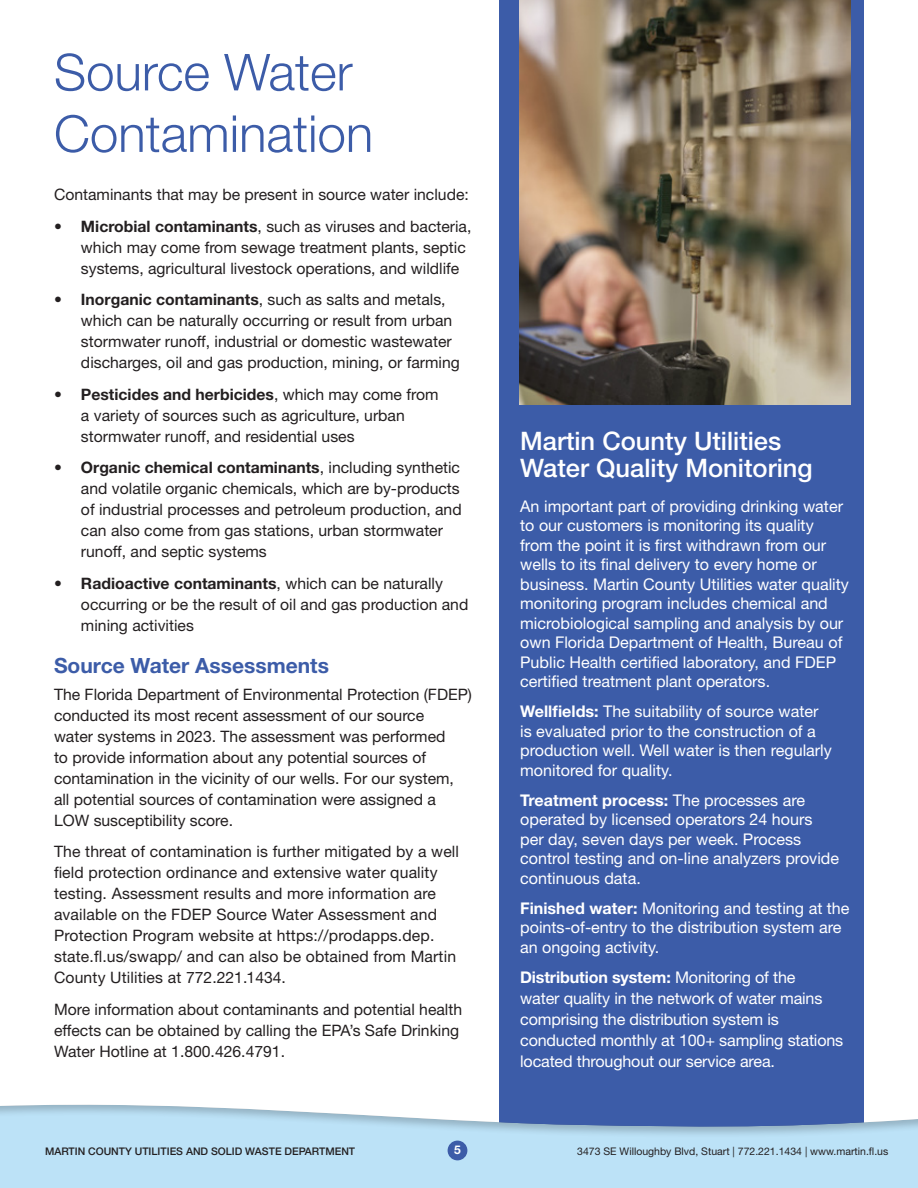
<style>
.page{position:relative;width:918px;height:1188px;background:#fff}
.page>*{position:absolute;margin:0;border:0;box-sizing:border-box;transform-origin:0 0}
.t1{font:300 51px/61.5px "Helvetica Neue LT Std";color:#3c5ca8}
.t2{font:500 25.5px/27px "Helvetica Neue LT Std";color:#fff}
.t3{font:700 21px "Helvetica Neue LT Std";color:#3c5ca8}
.t4{font:16.2px/19.5px "Helvetica Neue LT Std";color:#fff}
.t5{font:15.75px/21px "Helvetica Neue LT Std";color:#231f20}
.t6{font:700 12px "Helvetica Neue LT Std";color:#fff}
.t7{font:10.5px "Helvetica Neue LT Std";color:#231f20}
.t8{font:500 10.5px "Helvetica Neue LT Std";color:#231f20}
.s1{font-weight:700}
</style>
<div class="page">
<div style="left:500px;top:0;width:364px;height:1155px;background:#3c5ca8"></div>
<img style="left:519px;top:0;width:331px;height:405px">
<div style="left:0;top:1105px;width:918px;height:83px;background:#231f20;opacity:.24"></div>
<div style="left:448px;top:1141px;width:19px;height:19px;background:#3c5ca8;border-radius:50%"></div>
<h1 class="t1" style="left:54px;top:40px;width:321px">Source Water<br>Contamination</h1>
<p class="t5" style="left:54px;top:184px;width:416px">Contaminants that may be present in source water include:</p>
<p class="t5" style="left:81px;top:215px;width:392px;text-indent:-27px"><span class="s1">• Microbial contaminants</span>, such as viruses and bacteria, which may come from sewage treatment plants, septic systems, agricultural livestock operations, and wildlife</p>
<p class="t5" style="left:81px;top:289px;width:380px;text-indent:-27px"><span class="s1">• Inorganic contaminants</span>, such as salts and metals, which can be naturally occurring or result from urban stormwater runoff, industrial or domestic wastewater discharges, oil and gas production, mining, or farming</p>
<p class="t5" style="left:81px;top:383px;width:359px;text-indent:-27px"><span class="s1">• Pesticides and herbicides</span>, which may come from a variety of sources such as agriculture, urban stormwater runoff, and residential uses</p>
<p class="t5" style="left:81px;top:457px;width:382px;text-indent:-27px"><span class="s1">• Organic chemical contaminants</span>, including synthetic and volatile organic chemicals, which are by-products of industrial processes and petroleum production, and can also come from gas stations, urban stormwater runoff, and septic systems</p>
<p class="t5" style="left:81px;top:572px;width:389px;text-indent:-27px"><span class="s1">• Radioactive contaminants</span>, which can be naturally occurring or be the result of oil and gas production and mining activities</p>
<p class="t3" style="left:54px;top:652px;width:276px">Source Water Assessments</p>
<p class="t5" style="left:54px;top:683px;width:420px">The Florida Department of Environmental Protection (FDEP) conducted its most recent assessment of our source<br>water systems in 2023. The assessment was performed<br>to provide information about any potential sources of contamination in the vicinity of our wells. For our system, all potential sources of contamination were assigned a LOW susceptibility score.</p>
<p class="t5" style="left:54px;top:841px;width:407px">The threat of contamination is further mitigated by a well feld protection ordinance and extensive water quality testing. Assessment results and more information are available on the FDEP Source Water Assessment and Protection Program website at https://prodapps.dep. state.f.us/swapp/ and can also be obtained from Martin County Utilities at 772.221.1434.</p>
<p class="t5" style="left:54px;top:998px;width:410px">More information about contaminants and potential health effects can be obtained by calling the EPA’s Safe Drinking<br>Water Hotline at 1.800.426.4791.</p>
<h2 class="t2" style="left:520px;top:427px;width:294px">Martin County Utilities<br>Water Quality Monitoring</h2>
<p class="t4" style="left:520px;top:496px;width:330px">An important part of providing drinking water to our customers is monitoring its quality from the point it is frst withdrawn from our wells to its fnal delivery to every home or business. Martin County Utilities water quality monitoring program includes chemical and microbiological sampling and analysis by our own Florida Department of Health, Bureau of Public Health certifed laboratory, and FDEP certifed treatment plant operators.</p>
<p class="t4" style="left:520px;top:701px;width:313px"><span class="s1">Wellfelds:</span> The suitability of source water is evaluated prior to the construction of a production well. Well water is then regularly monitored for quality.</p>
<p class="t4" style="left:520px;top:790px;width:320px"><span class="s1">Treatment process:</span> The processes are operated by licensed operators 24 hours per day, seven days per week. Process control testing and on-line analyzers provide continuous data.</p>
<p class="t4" style="left:520px;top:898px;width:331px"><span class="s1">Finished water:</span> Monitoring and testing at the points-of-entry to the distribution system are an ongoing activity.</p>
<p class="t4" style="left:520px;top:966px;width:325px;line-height:21px"><span class="s1">Distribution system:</span> Monitoring of the<br>water quality in the network of water mains comprising the distribution system is conducted monthly at 100+ sampling stations located throughout our service area.</p>
<p class="t8" style="left:45px;top:1145px;width:312px">MARTIN COUNTY UTILITIES AND SOLID WASTE DEPARTMENT</p>
<p class="t6" style="left:454px;top:1142px;width:8px">5</p>
<p class="t7" style="left:577px;top:1145px;width:313px">3473 SE Willoughby Blvd, Stuart | 772.221.1434 | www.martin.f.us</p>
</div>
